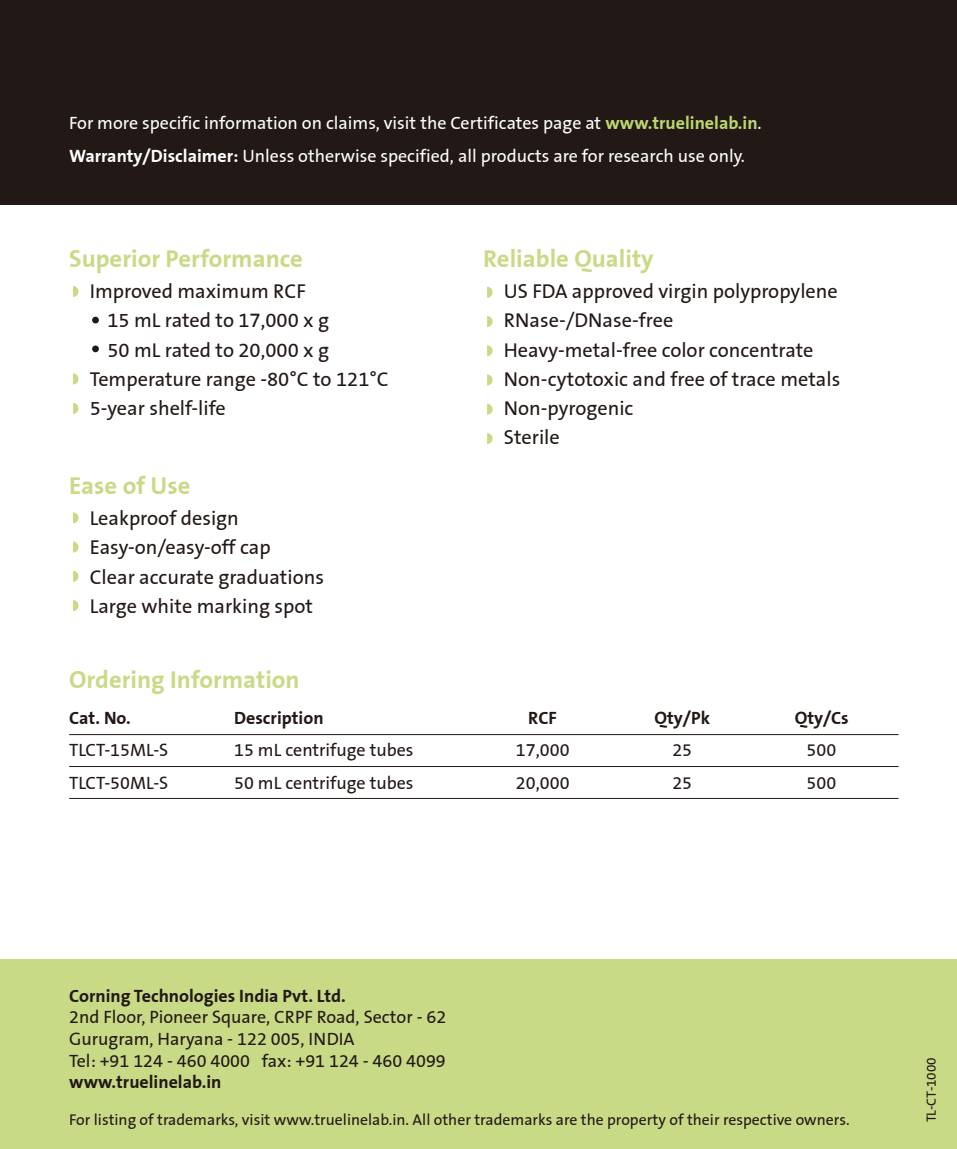
<style>
.page{position:relative;width:957px;height:1149px;background:#fff}
.page>*{position:absolute;margin:0;border:0;box-sizing:border-box;transform-origin:0 0}
.t1{font:700 24.75px "Corning Sans";color:#c9da86}
.t2{font:20.25px/29.2px "Corning Sans";color:#221815}
.t3{font:18px/33.3px "Corning Sans";color:#221815}
.t4{font:18px/32.9px "Corning Sans";color:#fff}
.t5{font:700 18px "Corning Sans";color:#221815}
.t6{font:15.75px "Corning Sans";color:#221815}
.t7{font:13.5px "Corning Sans";color:#221815}
.s1{font-weight:700;color:#bbd76e}
.s2{font-weight:700}
</style>
<div class="page">
<div style="left:0;top:0;width:957px;height:204px;background:#221815"></div>
<svg style="left:73px;top:512px;width:6px;height:11px"></svg>
<svg style="left:73px;top:541px;width:6px;height:11px"></svg>
<svg style="left:73px;top:570px;width:6px;height:11px"></svg>
<svg style="left:73px;top:600px;width:6px;height:11px"></svg>
<svg style="left:487px;top:287px;width:5px;height:11px"></svg>
<svg style="left:487px;top:316px;width:5px;height:11px"></svg>
<svg style="left:487px;top:345px;width:5px;height:11px"></svg>
<svg style="left:487px;top:374px;width:5px;height:11px"></svg>
<svg style="left:487px;top:403px;width:5px;height:11px"></svg>
<svg style="left:487px;top:433px;width:5px;height:11px"></svg>
<hr style="left:69px;top:734px;width:829px;height:1px;background:#221815">
<hr style="left:69px;top:765px;width:829px;height:1px;background:#221815">
<hr style="left:69px;top:797px;width:829px;height:1px;background:#221815">
<svg style="left:73px;top:286px;width:6px;height:11px"></svg>
<svg style="left:73px;top:373px;width:6px;height:11px"></svg>
<svg style="left:73px;top:403px;width:6px;height:11px"></svg>
<div style="left:92px;top:316px;width:7px;height:7px;background:#221815;border-radius:50%"></div>
<div style="left:92px;top:345px;width:7px;height:7px;background:#221815;border-radius:50%"></div>
<div style="left:0;top:959px;width:957px;height:189px;background:#c9da86"></div>
<p class="t4" style="left:69px;top:107px;width:694px">For more specific information on claims, visit the Certificates page at <span class="s1">www.truelinelab.in</span>.<br><span class="s2">Warranty/Disclaimer:</span> Unless otherwise specified, all products are for research use only.</p>
<p class="t1" style="left:69px;top:244px;width:235px">Superior Performance</p>
<p class="t2" style="left:90px;top:276px;width:218px">Improved maximum RCF</p>
<p class="t2" style="left:107px;top:306px;width:223px">15 mL rated to 17,000 x g</p>
<p class="t2" style="left:107px;top:335px;width:223px">50 mL rated to 20,000 x g</p>
<p class="t2" style="left:90px;top:364px;width:300px">Temperature range -80°C to 121°C</p>
<p class="t2" style="left:90px;top:393px;width:137px">5-year shelf-life</p>
<p class="t1" style="left:69px;top:471px;width:123px">Ease of Use</p>
<p class="t2" style="left:90px;top:503px;width:236px">Leakproof design<br>Easy-on/easy-off cap<br>Clear accurate graduations<br>Large white marking spot</p>
<p class="t1" style="left:483px;top:244px;width:172px">Reliable Quality</p>
<p class="t2" style="left:504px;top:276px;width:338px">US FDA approved virgin polypropylene<br>RNase-/DNase-free<br>Heavy-metal-free color concentrate<br>Non-cytotoxic and free of trace metals<br>Non-pyrogenic<br>Sterile</p>
<p class="t1" style="left:69px;top:664px;width:232px">Ordering Information</p>
<p class="t5" style="left:69px;top:707px;width:63px">Cat. No.</p>
<p class="t3" style="left:69px;top:733px;width:100px">TLCT-15ML-S<br>TLCT-50ML-S</p>
<p class="t3" style="left:516px;top:733px;width:55px">17,000<br>20,000</p>
<p class="t5" style="left:234px;top:707px;width:91px">Description</p>
<p class="t5" style="left:528px;top:707px;width:30px">RCF</p>
<p class="t3" style="left:234px;top:733px;width:181px;line-height:32.6px">15 mL centrifuge tubes<br>50 mL centrifuge tubes</p>
<p class="t5" style="left:654px;top:707px;width:57px">Qty/Pk</p>
<p class="t3" style="left:672px;top:733px;width:21px">25<br>25</p>
<p class="t5" style="left:794px;top:707px;width:55px">Qty/Cs</p>
<p class="t3" style="left:806px;top:733px;width:31px">500<br>500</p>
<p class="t5" style="left:69px;top:984px;width:278px">Corning Technologies India Pvt. Ltd.</p>
<p class="t3" style="left:69px;top:1006px;width:379px;line-height:21.6px">2nd Floor, Pioneer Square, CRPF Road, Sector - 62<br>Gurugram, Haryana - 122 005, INDIA<br>Tel: +91 124 - 460 4000 fax: +91 124 - 460 4099</p>
<p class="t5" style="left:69px;top:1071px;width:154px">www.truelinelab.in</p>
<p class="t6" style="left:69px;top:1110px;width:782px">For listing of trademarks, visit www.truelinelab.in. All other trademarks are the property of their respective owners.</p>
<p class="t7" style="left:923px;top:1121px;width:67px;rotate:-90deg">TL-CT-1000</p>
</div>
